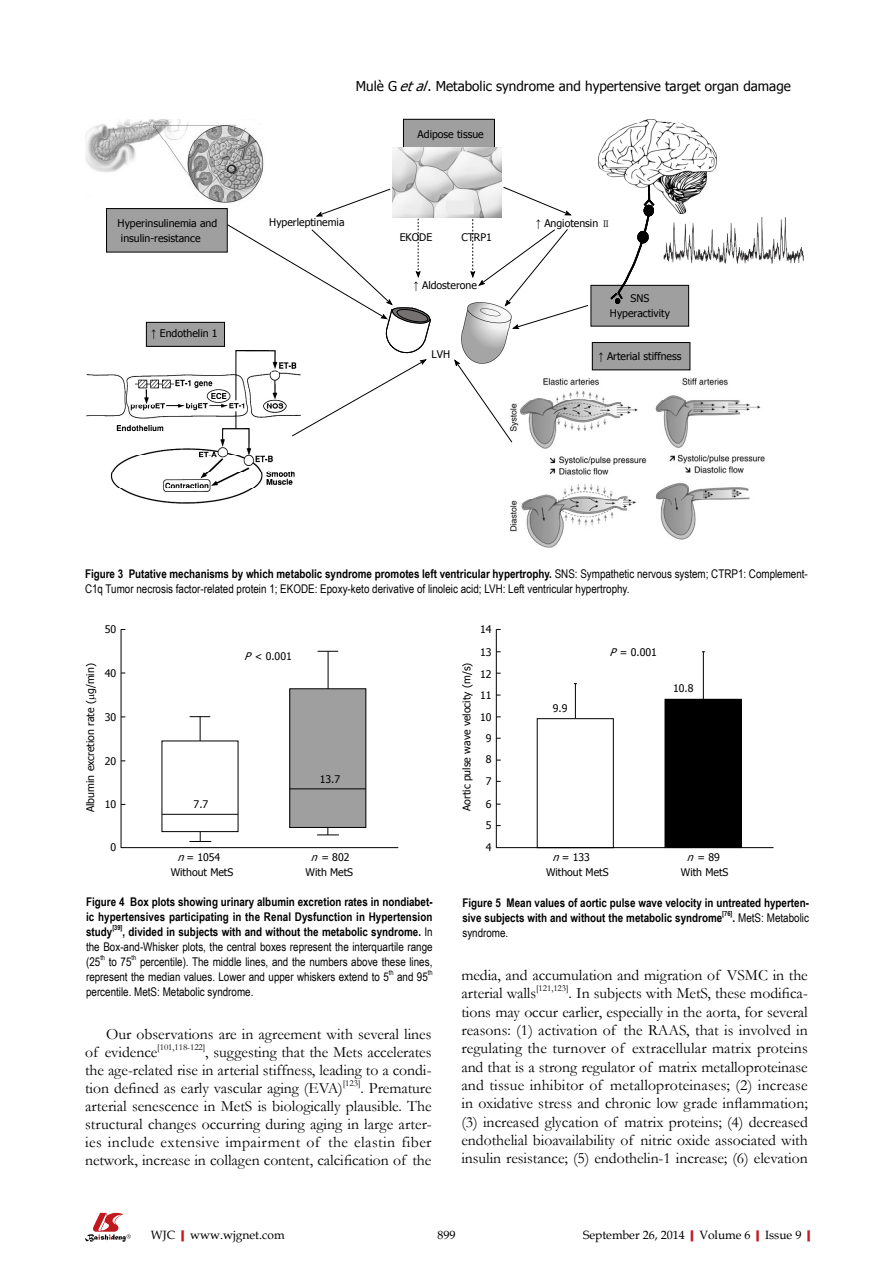
<style>
.page{position:relative;width:893px;height:1263px;background:#fff}
.page>*{position:absolute;margin:0;border:0;box-sizing:border-box;transform-origin:0 0}
.t1{font:15.75px/18.3px "Garamond";letter-spacing:-.005em;color:#000;text-align:justify}
.t2{font:13.5px "Tahoma";color:#000}
.t3{font:12px/15px "Arial Narrow";color:#000}
.t4{font:700 12px/15px "Arial Narrow";color:#000;text-align:justify}
.t5{font:12px "Book Antiqua";color:#000}
.t6{font:10.5px/21.8px "Tahoma";color:#000;text-align:center}
.t7{font:9.15px "Garamond";letter-spacing:-.005em;color:#000}
.t8{font:700 7.05px "Arial Narrow";color:#000}
.t9{font:7.05px "Arial Narrow";color:#000}
.s1{font-style:italic}
.s2{font-family:"Book Antiqua"}
.s3{font-family:"Koz Min Pro";font-size:9px}
.s4{font-weight:700}
.s5{font-weight:700;color:#c01920}
</style>
<div class="page">
<svg style="left:85px;top:1213px;width:46px;height:29px"></svg>
<div style="left:591px;top:285px;width:98px;height:41px;background:#9f9fa0"></div>
<div style="left:591px;top:285px;width:98px;height:41px;border:1px solid #000"></div>
<div style="left:107px;top:209px;width:120px;height:43px;background:#9f9fa0"></div>
<div style="left:106px;top:208px;width:121px;height:44px;border:1px solid #000"></div>
<img style="left:85px;top:119px;width:179px;height:84px">
<div style="left:403px;top:119px;width:91px;height:30px;background:#9f9fa0"></div>
<div style="left:403px;top:119px;width:92px;height:31px;border:1px solid #000"></div>
<img style="left:393px;top:147px;width:109px;height:71px">
<img style="left:663px;top:217px;width:141px;height:47px">
<img style="left:598px;top:119px;width:119px;height:94px">
<svg style="left:610px;top:185px;width:46px;height:119px"></svg>
<div style="left:592px;top:342px;width:98px;height:28px;background:#9f9fa0"></div>
<div style="left:592px;top:342px;width:98px;height:28px;border:1px solid #000"></div>
<img style="left:510px;top:377px;width:254px;height:171px">
<div style="left:146px;top:322px;width:79px;height:24px;background:#9f9fa0"></div>
<div style="left:146px;top:322px;width:79px;height:25px;border:1px solid #000"></div>
<img style="left:86px;top:374px;width:209px;height:130px">
<img style="left:461px;top:304px;width:48px;height:56px">
<svg style="left:470px;top:187px;width:119px;height:142px"></svg>
<svg style="left:227px;top:189px;width:204px;height:248px"></svg>
<svg style="left:454px;top:360px;width:58px;height:83px"></svg>
<hr style="left:121px;top:847px;width:277px;height:1px;background:#000">
<hr style="left:121px;top:629px;width:1px;height:219px;background:#000">
<svg style="left:189px;top:832px;width:22px;height:10px"></svg>
<hr style="left:162px;top:814px;width:76px;height:1px;background:#000">
<svg style="left:190px;top:716px;width:20px;height:25px"></svg>
<div style="left:290px;top:689px;width:76px;height:138px;background:#9f9fa0"></div>
<div style="left:290px;top:688px;width:76px;height:140px;border:1px solid #000"></div>
<svg style="left:318px;top:651px;width:20px;height:1px"></svg>
<hr style="left:328px;top:651px;width:1px;height:38px;background:#000">
<svg style="left:317px;top:827px;width:22px;height:9px"></svg>
<hr style="left:290px;top:789px;width:76px;height:1px;background:#000">
<hr style="left:496px;top:847px;width:277px;height:1px;background:#000">
<hr style="left:496px;top:629px;width:1px;height:219px;background:#000">
<div style="left:537px;top:718px;width:76px;height:130px;border:1px solid #000"></div>
<hr style="left:575px;top:684px;width:1px;height:34px;background:#000">
<div style="left:665px;top:699px;width:76px;height:148px;background:#000"></div>
<hr style="left:703px;top:652px;width:1px;height:47px;background:#000">
<p class="t2" style="left:356px;top:77px;width:437px">Mulè G <span class="s1">etal</span>. Metabolic syndrome and hypertensive target organ damage</p>
<p class="t6" style="left:121px;top:216px;width:98px;line-height:15px;text-align:left;text-indent:-3px">Hyperinsulinemia and insulin-resistance</p>
<p class="t6" style="left:151px;top:322px;width:68px"><span class="s2">↑</span> Endothelin 1</p>
<p class="t6" style="left:269px;top:211px;width:77px">Hyperleptinemia</p>
<p class="t6" style="left:418px;top:123px;width:68px">Adipose tissue</p>
<p class="t6" style="left:400px;top:226px;width:34px">EKODE</p>
<p class="t6" style="left:461px;top:226px;width:32px">CTRP1</p>
<p class="t6" style="left:414px;top:274px;width:65px"><span class="s2">↑</span> Aldosterone</p>
<p class="t6" style="left:432px;top:343px;width:20px">LVH</p>
<p class="t6" style="left:536px;top:212px;width:76px"><span class="s2">↑</span> Angiotensin <span class="s3">Ⅱ</span></p>
<p class="t6" style="left:610px;top:291px;width:62px;line-height:15px">SNS<br>Hyperactivity</p>
<p class="t6" style="left:598px;top:345px;width:85px"><span class="s2">↑</span> Arterial stiffness</p>
<p class="t3" style="left:85px;top:566px;width:724px"><span class="s4">Figure 3 Putative mechanisms by which metabolic syndrome promotes left ventricular hypertrophy.</span> SNS: Sympathetic nervous system; CTRP1: Complement-<br>C1q Tumor necrosis factor-related protein 1; EKODE: Epoxy-keto derivative of linoleic acid; LVH: Left ventricular hypertrophy.</p>
<p class="t6" style="left:105px;top:618px;width:13px">50</p>
<p class="t6" style="left:105px;top:662px;width:13px">40</p>
<p class="t6" style="left:105px;top:706px;width:13px">30</p>
<p class="t6" style="left:105px;top:749px;width:13px">20</p>
<p class="t6" style="left:105px;top:793px;width:13px">10</p>
<p class="t6" style="left:111px;top:836px;width:7px">0</p>
<p class="t6" style="left:244px;top:645px;width:49px"><span class="s1">P</span> &lt; 0.001</p>
<p class="t6" style="left:79px;top:812px;width:150px;rotate:-90deg">Albumin excretion rate ( g/min)</p>
<p class="t6" style="left:320px;top:768px;width:22px">13.7</p>
<p class="t6" style="left:194px;top:793px;width:16px">7.7</p>
<p class="t6" style="left:177px;top:846px;width:44px"><span class="s1">n</span>= 1054</p>
<p class="t6" style="left:311px;top:846px;width:40px"><span class="s1">n</span> = 802</p>
<p class="t6" style="left:171px;top:861px;width:64px">Without MetS</p>
<p class="t6" style="left:306px;top:861px;width:49px">With MetS</p>
<p class="t4" style="left:86px;top:894px;width:348px">Figure 4 Box plots showing urinary albumin excretion rates in nondiabet&shy;ic hypertensives participating in the Renal Dysfunction in Hypertension study</p>
<p class="t8" style="left:112px;top:922px;width:12px">[39]</p>
<p class="t3" style="left:86px;top:924px;width:348px;text-align:justify;text-indent:36px"><span class="s4">, divided in subjects with and without the metabolic syndrome.</span> In the Box-and-Whisker plots, the central boxes represent the interquartile range (25</p>
<p class="t9" style="left:100px;top:952px;width:6px">th</p>
<p class="t3" style="left:109px;top:954px;width:24px">to 75</p>
<p class="t9" style="left:132px;top:952px;width:6px">th</p>
<p class="t3" style="left:86px;top:954px;width:348px;text-indent:54px">percentile). The middle lines, and the numbers above these lines, represent the median values. Lower and upper whiskers extend to 5</p>
<p class="t9" style="left:389px;top:967px;width:6px">th</p>
<p class="t3" style="left:397px;top:969px;width:32px">and 95</p>
<p class="t9" style="left:428px;top:967px;width:6px">th</p>
<p class="t3" style="left:86px;top:984px;width:169px">percentile. MetS: Metabolic syndrome.</p>
<p class="t1" style="left:85px;top:1025px;width:348px;text-indent:21px">Our observations are in agreement with several lines of evidence</p>
<p class="t7" style="left:157px;top:1040px;width:50px">[101,118-122]</p>
<p class="t1" style="left:85px;top:1043px;width:348px;text-indent:120px">, suggesting that the Mets accelerates the age-related rise in arterial stiffness, leading to a condi&shy;tion defined as early vascular aging (EVA)</p>
<p class="t7" style="left:343px;top:1076px;width:19px">[123]</p>
<p class="t1" style="left:85px;top:1079px;width:348px;text-indent:275px">. Premature arterial senescence in MetS is biologically plausible. The structural changes occurring during aging in large arter&shy;ies include extensive impairment of the elastin fiber network, increase in collagen content, calcification of the</p>
<p class="t6" style="left:455px;top:811px;width:150px;rotate:-90deg">Aortic pulse wave velocity (m/s)</p>
<p class="t6" style="left:480px;top:618px;width:13px">14<br>13<br>12<br>11<br>10<br>9<br>8<br>7<br>6<br>5<br>4</p>
<p class="t6" style="left:553px;top:696px;width:16px">9.9</p>
<p class="t6" style="left:609px;top:641px;width:49px"><span class="s1">P</span> = 0.001</p>
<p class="t6" style="left:673px;top:677px;width:22px">10.8</p>
<p class="t6" style="left:553px;top:846px;width:39px"><span class="s1">n</span>= 133</p>
<p class="t6" style="left:687px;top:846px;width:34px"><span class="s1">n</span> = 89</p>
<p class="t6" style="left:546px;top:861px;width:64px">Without MetS</p>
<p class="t6" style="left:681px;top:861px;width:49px">With MetS</p>
<p class="t4" style="left:462px;top:894px;width:348px">Figure 5 Mean values of aortic pulse wave velocity in untreated hyperten&shy;sive subjects with and without the metabolic syndrome</p>
<p class="t8" style="left:722px;top:908px;width:12px">[76]</p>
<p class="t3" style="left:732px;top:910px;width:78px"><span class="s4">.</span> MetS: Metabolic</p>
<p class="t3" style="left:462px;top:925px;width:47px">syndrome.</p>
<p class="t1" style="left:461px;top:965px;width:348px">media, and accumulation and migration of VSMC in the arterial walls</p>
<p class="t7" style="left:536px;top:982px;width:34px">[121,123]</p>
<p class="t1" style="left:461px;top:984px;width:348px;text-indent:107px">. In subjects with MetS, these modifica&shy;tions may occur earlier, especially in the aorta, for several reasons: (1) activation of the RAAS, that is involved in regulating the turnover of extracellular matrix proteins and that is a strong regulator of matrix metalloproteinase and tissue inhibitor of metalloproteinases; (2) increase in oxidative stress and chronic low grade inflammation; (3) increased glycation of matrix proteins; (4) decreased endothelial bioavailability of nitric oxide associated with insulin resistance; (5) endothelin-1 increase; (6) elevation</p>
<p class="t5" style="left:151px;top:1226px;width:135px">WJC<span class="s5">|</span>www.wjgnet.com</p>
<p class="t5" style="left:437px;top:1226px;width:19px">899</p>
<p class="t5" style="left:583px;top:1226px;width:234px">September 26, 2014<span class="s5">|</span>Volume 6<span class="s5">|</span>Issue 9<span class="s5">|</span></p>
</div>
